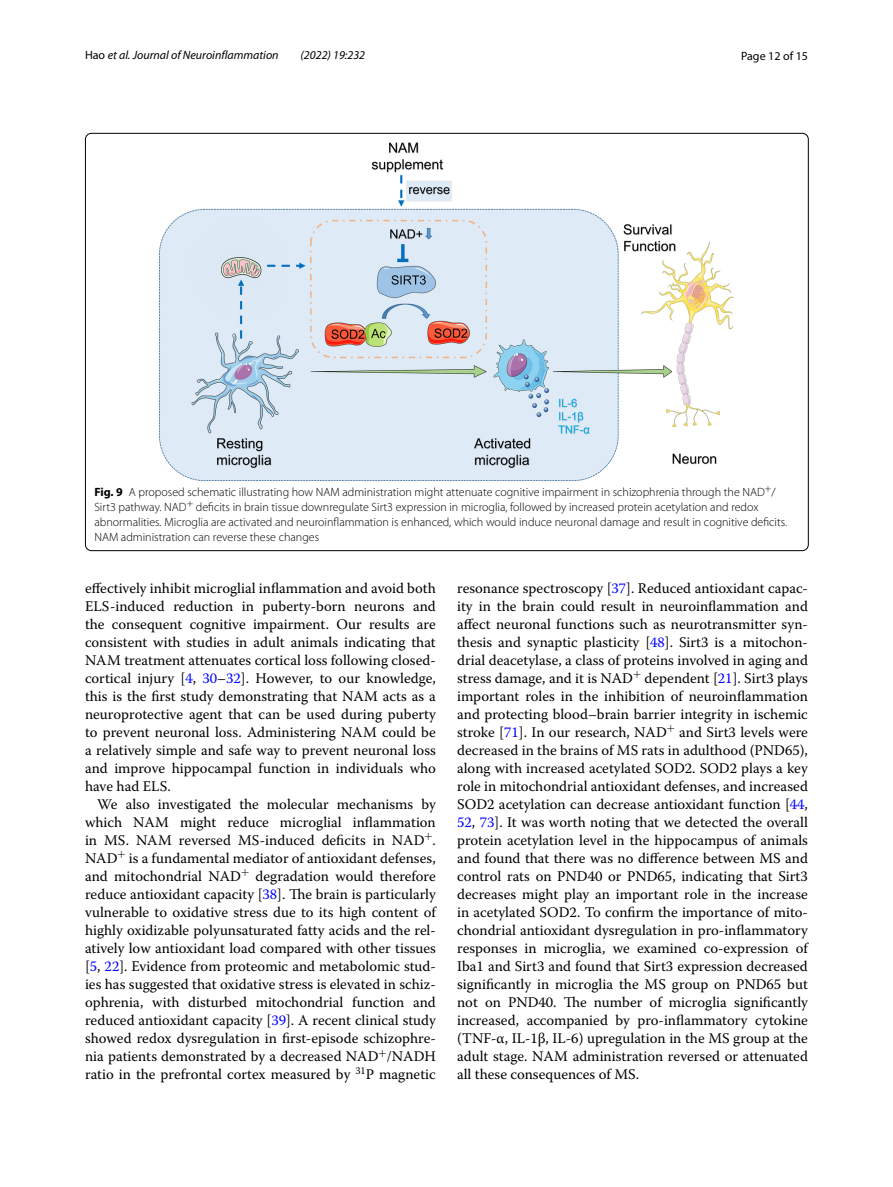
<style>
.page{position:relative;width:893px;height:1187px;background:#fff}
.page>*{position:absolute;margin:0;border:0;box-sizing:border-box;transform-origin:0 0}
.t1{font:14.7px/18px "Warnock Pro";color:#000;text-align:justify}
.t2{font:300 12px/15px "Myriad Pro";color:#000}
.t3{font:italic 12px "Myriad Pro";color:#000}
.t4{font:12px "Myriad Pro";color:#000}
.s1{font-style:normal}
.s2{font-weight:700}
.s3{color:#00f}
</style>
<div class="page">
<img style="left:160px;top:142px;width:574px;height:338px">
<p class="t3" style="left:85px;top:48px;width:195px"><span class="s1">Hao</span> et al. Journal of Neuroinflammation</p>
<p class="t3" style="left:301px;top:48px;width:66px">(2022) 19:232</p>
<p class="t4" style="left:741px;top:48px;width:68px">Page 12 of 15</p>
<p class="t2" style="left:94px;top:484px;width:694px"><span class="s2">Fig. 9</span> A proposed schematic illustrating how NAM administration might attenuate cognitive impairment in schizophrenia through the NAD<sup>+</sup>/ Sirt3 pathway. NAD<sup>+</sup> deficits in brain tissue downregulate Sirt3 expression in microglia, followed by increased protein acetylation and redox abnormalities. Microglia are activated and neuroinflammation is enhanced, which would induce neuronal damage and result in cognitive deficits.<br>NAM administration can reverse these changes</p>
<p class="t1" style="left:85px;top:579px;width:352px">effectively inhibit microglial inflammation and avoid both ELS-induced reduction in puberty-born neurons and the consequent cognitive impairment. Our results are consistent with studies in adult animals indicating that NAM treatment attenuates cortical loss following closed&shy;cortical injury [<span class="s3">4</span>, <span class="s3">30</span>–<span class="s3">32</span>]. However, to our knowledge, this is the first study demonstrating that NAM acts as a neuroprotective agent that can be used during puberty to prevent neuronal loss. Administering NAM could be a relatively simple and safe way to prevent neuronal loss and improve hippocampal function in individuals who have had ELS.</p>
<p class="t1" style="left:85px;top:795px;width:352px;text-indent:12px">We also investigated the molecular mechanisms by which NAM might reduce microglial inflammation in MS. NAM reversed MS-induced deficits in NAD<sup>+</sup>.<br>NAD<sup>+</sup> is a fundamental mediator of antioxidant defenses, and mitochondrial NAD<sup>+</sup> degradation would therefore reduce antioxidant capacity [<span class="s3">38</span>]. The brain is particularly vulnerable to oxidative stress due to its high content of highly oxidizable polyunsaturated fatty acids and the rel&shy;atively low antioxidant load compared with other tissues [<span class="s3">5</span>, <span class="s3">22</span>]. Evidence from proteomic and metabolomic stud&shy;ies has suggested that oxidative stress is elevated in schiz&shy;ophrenia, with disturbed mitochondrial function and reduced antioxidant capacity [<span class="s3">39</span>]. A recent clinical study showed redox dysregulation in first-episode schizophre&shy;nia patients demonstrated by a decreased NAD<sup>+</sup>/NADH ratio in the prefrontal cortex measured by <sup>31</sup>P magnetic</p>
<p class="t1" style="left:457px;top:579px;width:352px">resonance spectroscopy [<span class="s3">37</span>]. Reduced antioxidant capac&shy;ity in the brain could result in neuroinflammation and affect neuronal functions such as neurotransmitter syn&shy;thesis and synaptic plasticity [<span class="s3">48</span>]. Sirt3 is a mitochon&shy;drial deacetylase, a class of proteins involved in aging and stress damage, and it is NAD<sup>+</sup> dependent [<span class="s3">21</span>]. Sirt3 plays important roles in the inhibition of neuroinflammation and protecting blood–brain barrier integrity in ischemic stroke [<span class="s3">71</span>]. In our research, NAD<sup>+</sup> and Sirt3 levels were decreased in the brains of MS rats in adulthood (PND65), along with increased acetylated SOD2. SOD2 plays a key role in mitochondrial antioxidant defenses, and increased SOD2 acetylation can decrease antioxidant function [<span class="s3">44</span>, <span class="s3">52</span>, <span class="s3">73</span>]. It was worth noting that we detected the overall protein acetylation level in the hippocampus of animals and found that there was no difference between MS and control rats on PND40 or PND65, indicating that Sirt3 decreases might play an important role in the increase in acetylated SOD2. To confirm the importance of mito&shy;chondrial antioxidant dysregulation in pro-inflammatory responses in microglia, we examined co-expression of Iba1 and Sirt3 and found that Sirt3 expression decreased significantly in microglia the MS group on PND65 but not on PND40. The number of microglia significantly increased, accompanied by pro-inflammatory cytokine (TNF-α, IL-1β, IL-6) upregulation in the MS group at the adult stage. NAM administration reversed or attenuated all these consequences of MS.</p>
</div>
